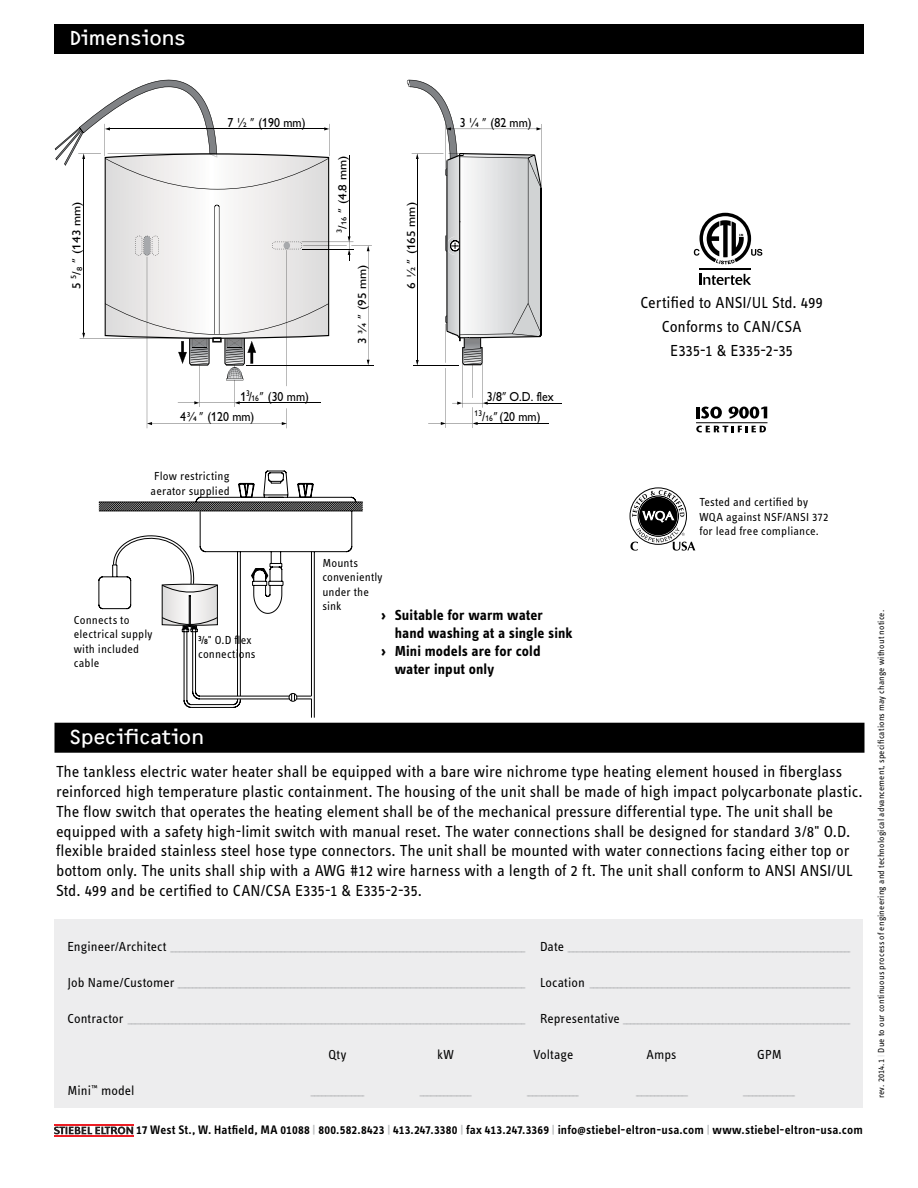
<style>
.page{position:relative;width:918px;height:1188px;background:#fff}
.page>*{position:absolute;margin:0;border:0;box-sizing:border-box;transform-origin:0 0}
.t1{font:21px "F2 FOCR Bczyk Com";color:#fff}
.t2{font:16.5px/19.8px "STE Info Text";letter-spacing:-.005em;color:#000}
.t3{font:700 15px "STE Info Text";letter-spacing:.005em;color:#000}
.t4{font:13.5px "STE Info Text";letter-spacing:.005em;color:#000}
.t5{font:13.2px/20px "Gill Alt One";color:#000;scale:.9 1}
.t6{font:600 12.75px "STE Info Text";letter-spacing:.015em;color:#000}
.t7{font:12px/14.4px "STE Info Text";letter-spacing:.01em;color:#000}
.t8{font:11.85px "Gill Alt One";color:#000;scale:1.11 1}
.t9{font:9px "STE Info Text";letter-spacing:.02em;color:#000}
.t10{font:6px "STE Info Text";color:#808285}
.s1{font-family:"Myriad Pro"}
.s2{font-size:8.4px}
.s3{font-size:7.5px}
.s4{color:#bcbec0}
.s5{font-size:9px}
.s6{color:#d1d3d4}
</style>
<div class="page">
<svg style="left:54px;top:1126px;width:79px;height:9px"></svg>
<hr style="left:54px;top:1124px;width:79px;height:2px;background:#ed1d24">
<hr style="left:54px;top:1135px;width:79px;height:1px;background:#ed1d24">
<svg style="left:99px;top:471px;width:264px;height:247px"></svg>
<svg style="left:98px;top:502px;width:265px;height:206px"></svg>
<svg style="left:113px;top:524px;width:105px;height:108px"></svg>
<div style="left:289px;top:693px;width:8px;height:8px;border:1px solid #000;border-radius:50%"></div>
<div style="left:55px;top:920px;width:808px;height:188px;background:#ededee"></div>
<div style="left:54px;top:24px;width:810px;height:30px;background:#000"></div>
<div style="left:55px;top:723px;width:810px;height:30px;background:#000"></div>
<svg style="left:696px;top:407px;width:26px;height:12px"></svg>
<svg style="left:729px;top:407px;width:38px;height:12px"></svg>
<svg style="left:696px;top:426px;width:70px;height:6px"></svg>
<hr style="left:696px;top:422px;width:71px;height:1px;background:#000">
<hr style="left:200px;top:403px;width:34px;height:1px;background:#000">
<svg style="left:178px;top:401px;width:21px;height:3px"></svg>
<hr style="left:237px;top:403px;width:84px;height:1px;background:#000">
<svg style="left:235px;top:401px;width:5px;height:3px"></svg>
<hr style="left:472px;top:364px;width:1px;height:34px;background:#000">
<hr style="left:446px;top:368px;width:1px;height:60px;background:#000">
<hr style="left:199px;top:365px;width:1px;height:42px;background:#000">
<hr style="left:234px;top:365px;width:1px;height:42px;background:#000">
<hr style="left:475px;top:423px;width:74px;height:1px;background:#000">
<hr style="left:462px;top:364px;width:1px;height:44px;background:#000">
<hr style="left:482px;top:364px;width:1px;height:44px;background:#000">
<hr style="left:486px;top:403px;width:76px;height:1px;background:#000">
<svg style="left:428px;top:402px;width:60px;height:26px"></svg>
<hr style="left:150px;top:423px;width:134px;height:1px;background:#000">
<svg style="left:282px;top:408px;width:5px;height:20px"></svg>
<hr style="left:287px;top:250px;width:1px;height:136px;background:#000">
<hr style="left:147px;top:257px;width:1px;height:171px;background:#000">
<hr style="left:542px;top:124px;width:1px;height:62px;background:#000">
<svg style="left:55px;top:80px;width:487px;height:300px"></svg>
<svg style="left:630px;top:490px;width:65px;height:61px"></svg>
<svg style="left:700px;top:274px;width:51px;height:11px"></svg>
<hr style="left:700px;top:268px;width:51px;height:2px;background:#000">
<svg style="left:694px;top:213px;width:68px;height:51px"></svg>
<h1 class="t1" style="left:69px;top:26px;width:119px">Dimensions</h1>
<h3 class="t8" style="left:70px;top:289px;width:80px;rotate:-90deg">5 /<sup>5</sup> <sub>8</sub> <span class="s1">”</span> (143 mm)</h3>
<h3 class="t5" style="left:228px;top:112px;width:88px">7 ½ <span class="s1">”</span> (190 mm)</h3>
<h3 class="t5" style="left:460px;top:112px;width:81px">3¼ <span class="s1">”</span> (82 mm)</h3>
<h3 class="t5" style="left:180px;top:386px;width:145px;text-indent:60px">1 /<sup>3</sup> <span class="s2">16</span><span class="s1">”</span> (30 mm)<br>4¾ <span class="s1">”</span> (120 mm)</h3>
<h3 class="t8" style="left:336px;top:233px;width:71px;rotate:-90deg"><sup>3</sup>/<span class="s3">16</span> <span class="s1">”</span> (4.8 mm)</h3>
<h3 class="t8" style="left:355px;top:344px;width:73px;rotate:-90deg">3 ¾ <span class="s1">”</span> (95 mm)</h3>
<h3 class="t8" style="left:404px;top:289px;width:79px;rotate:-90deg">6 ½ <span class="s1">”</span> (165 mm)</h3>
<h3 class="t5" style="left:487px;top:386px;width:76px">3/8<span class="s1">”</span> O.D. flex</h3>
<h3 class="t5" style="left:475px;top:406px;width:75px"><sup>13</sup>/<span class="s2">16</span><span class="s1">”</span>(20 mm)</h3>
<h2 class="t2" style="left:640px;top:291px;width:184px;line-height:24px;text-align:center">Certified to ANSI/UL Std. 499<br>Conforms to CAN/CSA<br>E335-1 &amp; E335-2-35</h2>
<h3 class="t7" style="left:151px;top:469px;width:81px">Flow restricting aerator supplied</h3>
<h3 class="t7" style="left:74px;top:613px;width:80px">Connects to electrical supply with included cable</h3>
<h3 class="t7" style="left:198px;top:633px;width:59px">⅜" O.D flex connections</h3>
<h1 class="t1" style="left:70px;top:725px;width:136px">Specification</h1>
<h3 class="t7" style="left:322px;top:556px;width:62px">Mounts conveniently under the sink</h3>
<h3 class="t3" style="left:381px;top:606px;width:163px">› Suitable for warm water</h3>
<h3 class="t3" style="left:395px;top:624px;width:180px">hand washing at a single sink</h3>
<h3 class="t3" style="left:381px;top:642px;width:161px">› Mini models are for cold</h3>
<h3 class="t3" style="left:395px;top:660px;width:101px">water input only</h3>
<h3 class="t7" style="left:699px;top:495px;width:131px">Tested and certified by<br>WQA against NSF/ANSI 372 for lead free compliance.</h3>
<p class="t2" style="left:56px;top:762px;width:808px">The tankless electric water heater shall be equipped with a bare wire nichrome type heating element housed in fiberglass reinforced high temperature plastic containment. The housing of the unit shall be made of high impact polycarbonate plastic.<br>The flow switch that operates the heating element shall be of the mechanical pressure differential type. The unit shall be equipped with a safety high-limit switch with manual reset. The water connections shall be designed for standard 3/8" O.D. flexible braided stainless steel hose type connectors. The unit shall be mounted with water connections facing either top or bottom only. The units shall ship with a AWG #12 wire harness with a length of 2 ft. The unit shall conform to ANSI ANSI/UL Std. 499 and be certified to CAN/CSA E335-1 &amp; E335-2-35.</p>
<h3 class="t4" style="left:68px;top:939px;width:101px">Engineer/Architect</h3>
<p class="t10" style="left:170px;top:946px;width:356px">________________________________________________________________________________________________________________________________________________________________________________________________</p>
<h3 class="t4" style="left:68px;top:975px;width:109px">Job Name/Customer</h3>
<p class="t10" style="left:178px;top:982px;width:349px">____________________________________________________________________________________________________________________________________________________________________________________________</p>
<h3 class="t4" style="left:540px;top:939px;width:26px">Date</h3>
<p class="t10" style="left:568px;top:946px;width:284px">_________________________________________________________________________________________________________________________________________________________</p>
<h3 class="t4" style="left:540px;top:975px;width:46px">Location</h3>
<p class="t10" style="left:590px;top:982px;width:262px">_____________________________________________________________________________________________________________________________________________</p>
<p class="t10" style="left:128px;top:1018px;width:399px">_______________________________________________________________________________________________________________________________________________________________________________________________________________________</p>
<h3 class="t4" style="left:540px;top:1011px;width:81px">Representative</h3>
<p class="t10" style="left:623px;top:1018px;width:229px">___________________________________________________________________________________________________________________________</p>
<h3 class="t4" style="left:329px;top:1047px;width:19px">Qty</h3>
<h3 class="t4" style="left:437px;top:1047px;width:18px">kW</h3>
<h3 class="t4" style="left:533px;top:1047px;width:42px">Voltage</h3>
<h3 class="t4" style="left:646px;top:1047px;width:32px">Amps</h3>
<h3 class="t4" style="left:757px;top:1047px;width:26px">GPM</h3>
<h3 class="t4" style="left:67px;top:1083px;width:69px">Mini<sup>™</sup> model</h3>
<p class="t10" style="left:311px;top:1090px;width:55px">_____________________________</p>
<p class="t10" style="left:420px;top:1090px;width:53px">____________________________</p>
<p class="t10" style="left:527px;top:1090px;width:53px">____________________________</p>
<p class="t10" style="left:636px;top:1090px;width:53px">____________________________</p>
<p class="t10" style="left:743px;top:1090px;width:53px">____________________________</p>
<h3 class="t4" style="left:68px;top:1011px;width:58px">Contractor</h3>
<h3 class="t6" style="left:136px;top:1123px;width:728px">17 West St., W. Hatfield, MA 01088 <span class="s4">|</span> 800.582.8423 <span class="s4">|</span> 413.247.3380 <span class="s4">|</span> fax 413.247.3369 <span class="s4">|</span> info<span class="s5">@</span>stiebel-eltron-usa.com <span class="s4">|</span> www.stiebel-eltron-usa.com</h3>
<h3 class="t9" style="left:876px;top:1098px;width:490px;rotate:-90deg">rev. 2014.1 <span class="s6">|</span> Due to our continuous process of engineering and technological advancement, specifications may change without notice.</h3>
</div>
